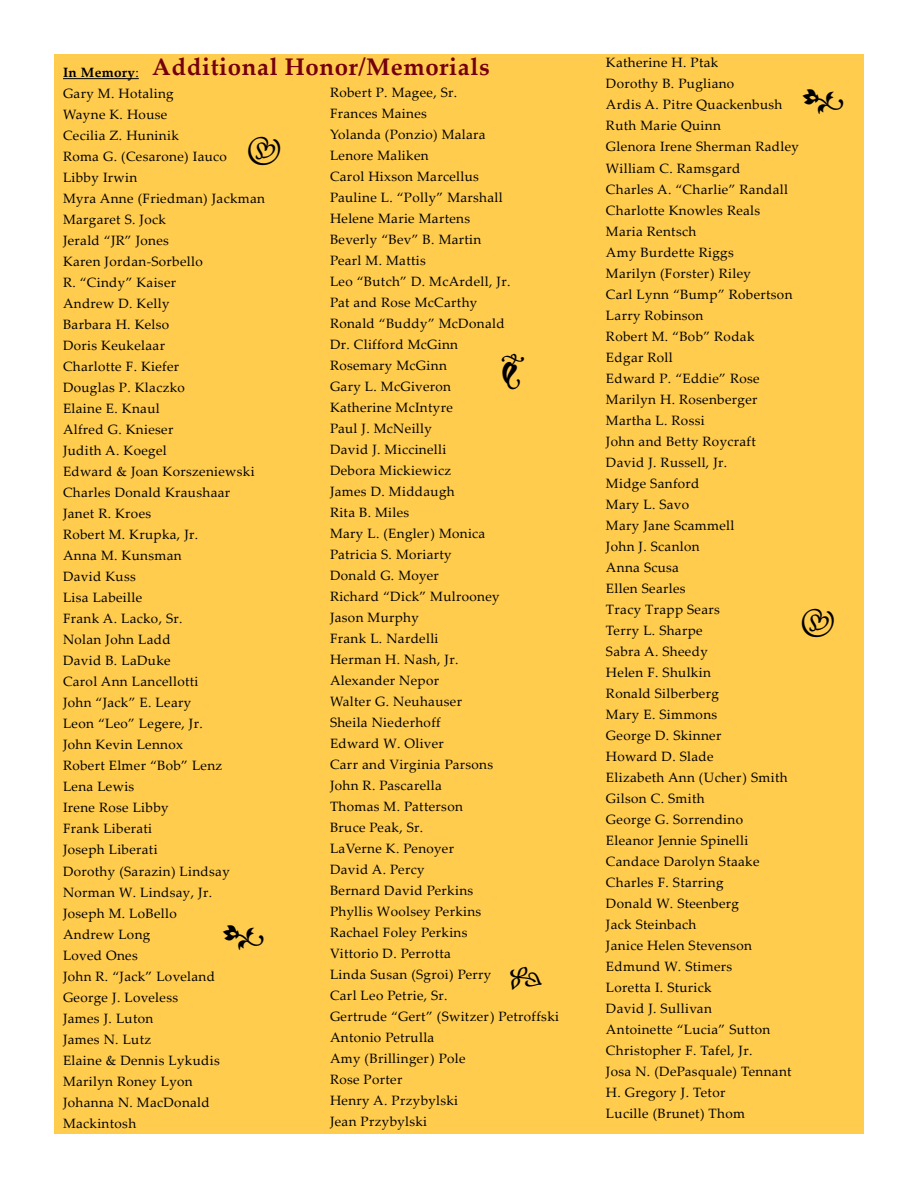
<style>
.page{position:relative;width:918px;height:1188px;background:#fff}
.page>*{position:absolute;margin:0;border:0;box-sizing:border-box;transform-origin:0 0}
.t1{font:31.5px "Minion Pro";color:#000}
.t2{font:700 24px "Palatino Linotype";letter-spacing:.025em;color:#75000e}
.t3{font:13.5px/21px "Palatino Linotype";letter-spacing:.025em;color:#000}
</style>
<div class="page">
<div style="left:54px;top:54px;width:810px;height:1080px;background:#ffcc4e"></div>
<hr style="left:63px;top:78px;width:76px;height:1px;background:#000">
<h2 class="t2" style="left:63px;top:49px;width:428px"><sub>In</sub> <sub>Memory</sub><sub>:</sub> Additional Honor/Memorials</h2>
<p class="t3" style="left:63px;top:83px;width:204px">Gary M. Hotaling<br>Wayne K. House<br>Cecilia Z. Huninik<br>Roma G. (Cesarone) Iauco<br>Libby Irwin<br>Myra Anne (Friedman) Jackman<br>Margaret S. Jock<br>Jerald “JR” Jones<br>Karen Jordan-Sorbello<br>R. “Cindy” Kaiser<br>Andrew D. Kelly<br>Barbara H. Kelso<br>Doris Keukelaar<br>Charlotte F. Kiefer<br>Douglas P. Klaczko<br>Elaine E. Knaul<br>Alfred G. Knieser<br>Judith A. Koegel<br>Edward &amp; Joan Korszeniewski<br>Charles Donald Kraushaar<br>Janet R. Kroes<br>Robert M. Krupka, Jr.<br>Anna M. Kunsman<br>David Kuss<br>Lisa Labeille<br>Frank A. Lacko, Sr.<br>Nolan John Ladd<br>David B. LaDuke<br>Carol Ann Lancellotti<br>John “Jack” E. Leary<br>Leon “Leo” Legere, Jr.<br>John Kevin Lennox<br>Robert Elmer “Bob” Lenz<br>Lena Lewis<br>Irene Rose Libby<br>Frank Liberati<br>Joseph Liberati<br>Dorothy (Sarazin) Lindsay<br>Norman W. Lindsay, Jr.<br>Joseph M. LoBello<br>Andrew Long<br>Loved Ones<br>John R. “Jack” Loveland<br>George J. Loveless<br>James J. Luton<br>James N. Lutz<br>Elaine &amp; Dennis Lykudis<br>Marilyn Roney Lyon<br>Johanna N. MacDonald<br>Mackintosh</p>
<p class="t3" style="left:330px;top:81px;width:231px">Robert P. Magee, Sr.<br>Frances Maines<br>Yolanda (Ponzio) Malara<br>Lenore Maliken<br>Carol Hixson Marcellus<br>Pauline L. “Polly” Marshall<br>Helene Marie Martens<br>Beverly “Bev” B. Martin<br>Pearl M. Mattis<br>Leo “Butch” D. McArdell, Jr.<br>Pat and Rose McCarthy<br>Ronald “Buddy” McDonald<br>Dr. Clifford McGinn<br>Rosemary McGinn<br>Gary L. McGiveron<br>Katherine McIntyre<br>Paul J. McNeilly<br>David J. Miccinelli<br>Debora Mickiewicz<br>James D. Middaugh<br>Rita B. Miles<br>Mary L. (Engler) Monica<br>Patricia S. Moriarty<br>Donald G. Moyer<br>Richard “Dick” Mulrooney<br>Jason Murphy<br>Frank L. Nardelli<br>Herman H. Nash, Jr.<br>Alexander Nepor<br>Walter G. Neuhauser<br>Sheila Niederhoff<br>Edward W. Oliver<br>Carr and Virginia Parsons<br>John R. Pascarella<br>Thomas M. Patterson<br>Bruce Peak, Sr.<br>LaVerne K. Penoyer<br>David A. Percy<br>Bernard David Perkins<br>Phyllis Woolsey Perkins<br>Rachael Foley Perkins<br>Vittorio D. Perrotta<br>Linda Susan (Sgroi) Perry<br>Carl Leo Petrie, Sr.<br>Gertrude “Gert” (Switzer) Petroffski<br>Antonio Petrulla<br>Amy (Brillinger) Pole<br>Rose Porter<br>Henry A. Przybylski<br>Jean Przybylski</p>
<h1 class="t1" style="left:246px;top:130px;width:37px">•</h1>
<h1 class="t1" style="left:500px;top:347px;width:27px">•</h1>
<h1 class="t1" style="left:221px;top:914px;width:46px">•</h1>
<h1 class="t1" style="left:509px;top:956px;width:37px">•</h1>
<p class="t3" style="left:606px;top:52px;width:195px">Katherine H. Ptak<br>Dorothy B. Pugliano<br>Ardis A. Pitre Quackenbush<br>Ruth Marie Quinn<br>Glenora Irene Sherman Radley<br>William C. Ramsgard<br>Charles A. “Charlie” Randall<br>Charlotte Knowles Reals<br>Maria Rentsch<br>Amy Burdette Riggs<br>Marilyn (Forster) Riley<br>Carl Lynn “Bump” Robertson<br>Larry Robinson<br>Robert M. “Bob” Rodak<br>Edgar Roll<br>Edward P. “Eddie” Rose<br>Marilyn H. Rosenberger<br>Martha L. Rossi<br>John and Betty Roycraft<br>David J. Russell, Jr.<br>Midge Sanford<br>Mary L. Savo<br>Mary Jane Scammell<br>John J. Scanlon<br>Anna Scusa<br>Ellen Searles<br>Tracy Trapp Sears<br>Terry L. Sharpe<br>Sabra A. Sheedy<br>Helen F. Shulkin<br>Ronald Silberberg<br>Mary E. Simmons<br>George D. Skinner<br>Howard D. Slade<br>Elizabeth Ann (Ucher) Smith<br>Gilson C. Smith<br>George G. Sorrendino<br>Eleanor Jennie Spinelli<br>Candace Darolyn Staake<br>Charles F. Starring<br>Donald W. Steenberg<br>Jack Steinbach<br>Janice Helen Stevenson<br>Edmund W. Stimers<br>Loretta I. Sturick<br>David J. Sullivan<br>Antoinette “Lucia” Sutton<br>Christopher F. Tafel, Jr.<br>Josa N. (DePasquale) Tennant<br>H. Gregory J. Tetor<br>Lucille (Brunet) Thom</p>
<h1 class="t1" style="left:801px;top:78px;width:46px">•</h1>
<h1 class="t1" style="left:800px;top:602px;width:37px">•</h1>
</div>
